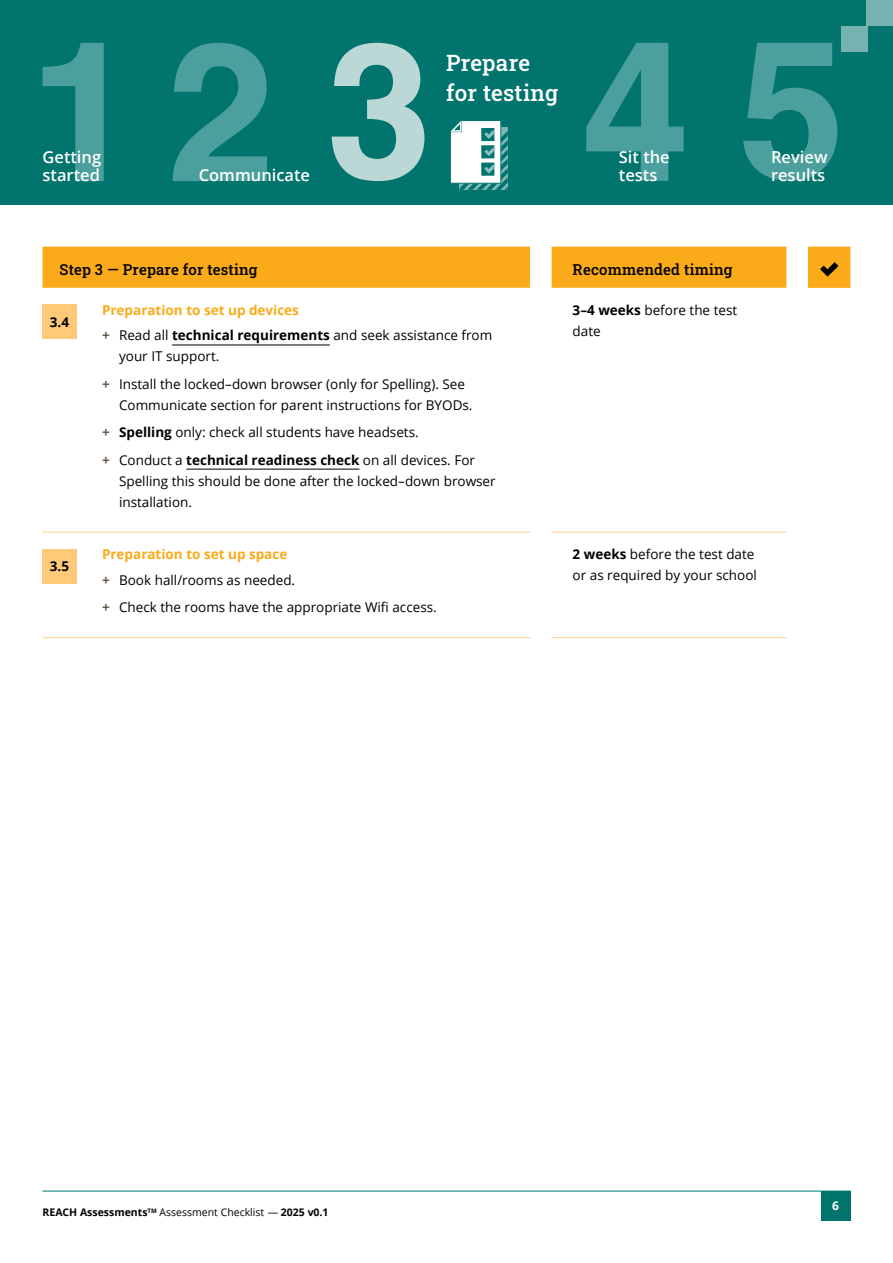
<style>
.page{position:relative;width:893px;height:1263px;background:#fff}
.page>*{position:absolute;margin:0;border:0;box-sizing:border-box;transform-origin:0 0}
.t1{font:500 22.5px/30px "Roboto Slab";letter-spacing:.01em;color:#fff}
.t2{font:600 16.5px/18px "Open Sans";color:#fff}
.t3{font:500 15px "Roboto Slab";letter-spacing:.01em;color:#000}
.t4{font:13.5px/27.5px "Open Sans";color:#000}
.t5{font:700 13.5px/25.2px "Open Sans";color:#fbaa19}
.t6{font:700 13.5px "Open Sans";color:#000}
.t7{font:700 12px "Open Sans";color:#fff}
.t8{font:700 10.5px "Open Sans";color:#000}
.s1{font-weight:700;color:#fbaa19}
.s2{font-weight:700;color:#695647}
.s3{font-weight:700}
.s4{color:#695647}
.s5{font-weight:400;color:#000}
.s6{font-weight:400}
</style>
<div class="page">
<hr style="left:43px;top:1191px;width:807px;height:1px;background:#00746d">
<div style="left:821px;top:1191px;width:29px;height:29px;background:#00746d"></div>
<hr style="left:43px;top:532px;width:42px;height:1px;background:#ffd18d">
<hr style="left:43px;top:637px;width:42px;height:1px;background:#ffd18d">
<hr style="left:85px;top:532px;width:445px;height:1px;background:#ffd18d">
<hr style="left:85px;top:637px;width:445px;height:1px;background:#ffd18d">
<hr style="left:551px;top:532px;width:236px;height:1px;background:#ffd18d">
<hr style="left:551px;top:637px;width:236px;height:1px;background:#ffd18d">
<svg style="left:43px;top:247px;width:807px;height:41px;background:#faae26"></svg>
<div style="left:43px;top:305px;width:34px;height:34px;background:#fec979"></div>
<hr style="left:172px;top:345px;width:158px;height:1px;background:#000">
<hr style="left:186px;top:469px;width:173px;height:1px;background:#000">
<div style="left:43px;top:549px;width:34px;height:34px;background:#fec979"></div>
<div style="left:0;top:0;width:893px;height:205px;background:#00746d"></div>
<svg style="left:332px;top:43px;width:92px;height:138px"></svg>
<svg style="left:43px;top:43px;width:61px;height:138px"></svg>
<svg style="left:586px;top:43px;width:98px;height:138px"></svg>
<svg style="left:743px;top:43px;width:94px;height:138px"></svg>
<svg style="left:173px;top:43px;width:94px;height:138px"></svg>
<div style="left:867px;top:0;width:26px;height:26px;background:#76b3b0"></div>
<div style="left:841px;top:26px;width:26px;height:26px;background:#76b3b0"></div>
<svg style="left:450px;top:120px;width:58px;height:70px"></svg>
<h1 class="t1" style="left:446px;top:47px;width:114px">Prepare for testing</h1>
<p class="t2" style="left:43px;top:148px;width:60px">Getting started</p>
<p class="t2" style="left:619px;top:148px;width:52px">Sit the tests</p>
<p class="t2" style="left:771px;top:148px;width:58px">Review</p>
<p class="t2" style="left:199px;top:166px;width:113px">Communicate</p>
<p class="t2" style="left:771px;top:166px;width:56px">results</p>
<p class="t3" style="left:60px;top:259px;width:200px">Step 3 — Prepare for testing</p>
<p class="t3" style="left:573px;top:259px;width:161px">Recommended timing</p>
<p class="t6" style="left:50px;top:312px;width:21px">3.4</p>
<p class="t4" style="left:102px;top:297px;width:392px;line-height:25.2px"><span class="s1">Preparation to set up devices<br></span><span class="s2">+</span> Read all <span class="s3">technical requirements</span> and seek assistance from</p>
<p class="t4" style="left:102px;top:342px;width:364px;text-indent:17px">your IT support.<br><span class="s2">+</span> Install the locked–down browser (only for Spelling). See</p>
<p class="t4" style="left:102px;top:391px;width:374px;text-indent:17px">Communicate section for parent instructions for BYODs. <span class="s2">+</span> <span class="s3">Spelling</span> only: check all students have headsets.<br><span class="s2">+</span> Conduct a <span class="s3">technical readiness check</span> on all devices. For</p>
<p class="t4" style="left:119px;top:470px;width:378px;line-height:21px">Spelling this should be done after the locked–down browser installation.</p>
<p class="t4" style="left:573px;top:299px;width:166px;line-height:21px"><span class="s3">3–4 weeks</span> before the test date</p>
<p class="t6" style="left:50px;top:556px;width:21px">3.5</p>
<p class="t5" style="left:102px;top:542px;width:195px">Preparation to set up space <span class="s4">+</span> <span class="s5">Book hall/rooms as needed.</span></p>
<p class="t4" style="left:102px;top:593px;width:336px"><span class="s2">+</span> Check the rooms have the appropriate Wifi access.</p>
<p class="t4" style="left:573px;top:544px;width:186px;line-height:21px"><span class="s3">2 weeks</span> before the test date or as required by your school</p>
<p class="t8" style="left:43px;top:1205px;width:288px">REACH Assessments<sup>TM</sup> <span class="s6">Assessment Checklist —</span> 2025 v0.1</p>
<p class="t7" style="left:832px;top:1197px;width:8px">6</p>
</div>
